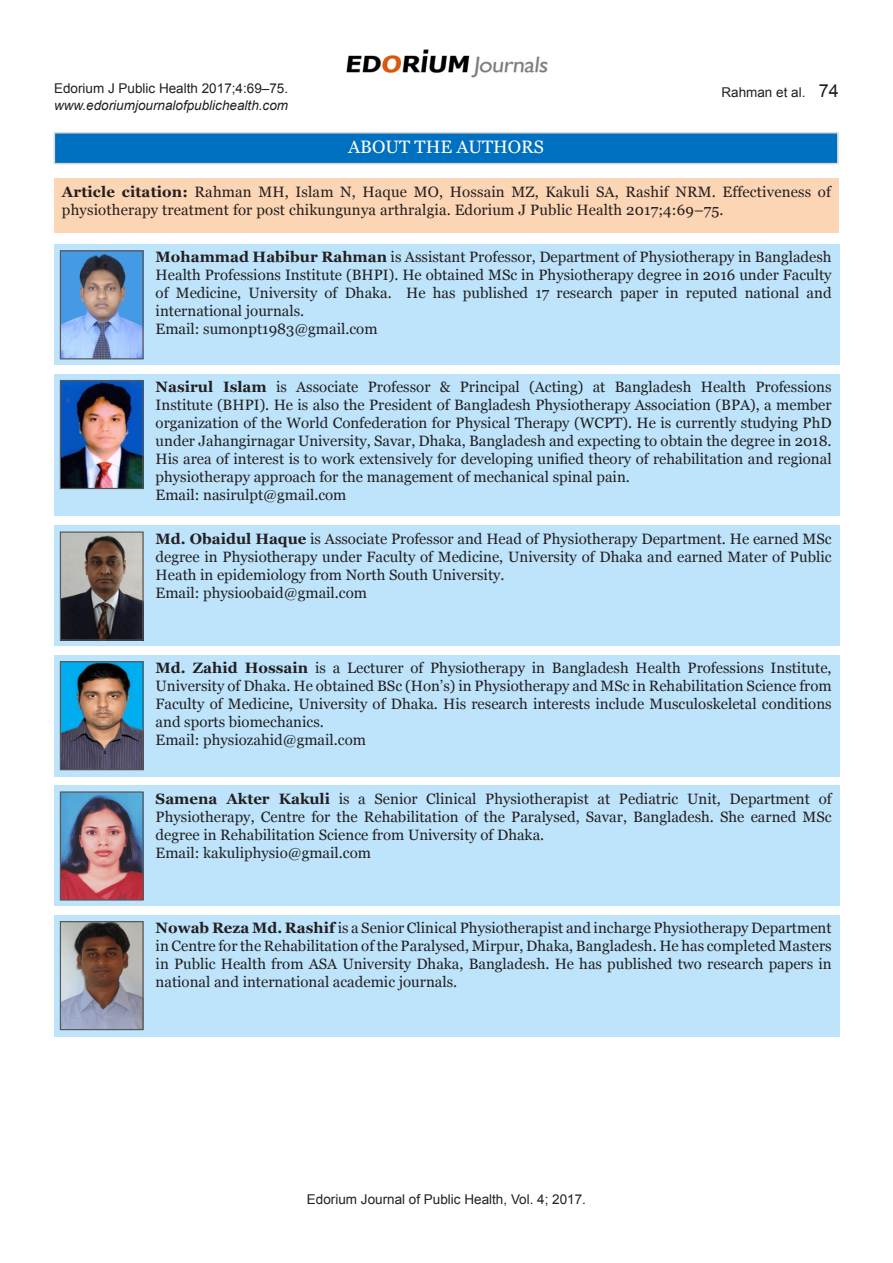
<style>
.page{position:relative;width:893px;height:1263px;background:#fff}
.page>*{position:absolute;margin:0;border:0;box-sizing:border-box;transform-origin:0 0}
.t1{font:18px "Georgia";color:#fff}
.t2{font:15px/18px "Georgia";color:#231f20;text-align:justify}
.t3{font:13.5px "Arial";color:#231f20}
.t4{font:italic 13.5px "Arial";color:#231f20}
.s1{font-size:18px}
.s2{font-weight:700}
</style>
<div class="page">
<img style="left:346px;top:49px;width:202px;height:29px">
<div style="left:54px;top:178px;width:785px;height:54px;background:#fcd5b5"></div>
<div style="left:54px;top:244px;width:785px;height:121px;background:#bee4fb"></div>
<div style="left:54px;top:525px;width:785px;height:121px;background:#bee4fb"></div>
<div style="left:54px;top:785px;width:785px;height:121px;background:#bee4fb"></div>
<div style="left:54px;top:374px;width:785px;height:142px;background:#bee4fb"></div>
<div style="left:54px;top:655px;width:785px;height:121px;background:#bee4fb"></div>
<div style="left:54px;top:915px;width:785px;height:121px;background:#bee4fb"></div>
<div style="left:54px;top:132px;width:785px;height:32px;background:#0070c0;border:2px solid #d9d9d9"></div>
<img style="left:62px;top:252px;width:80px;height:105px">
<div style="left:60px;top:250px;width:84px;height:109px;border:1px solid #57585a"></div>
<img style="left:62px;top:533px;width:80px;height:106px">
<div style="left:60px;top:531px;width:84px;height:110px;border:1px solid #57585a"></div>
<img style="left:62px;top:793px;width:80px;height:105px">
<div style="left:60px;top:791px;width:84px;height:109px;border:1px solid #57585a"></div>
<img style="left:62px;top:382px;width:80px;height:105px">
<div style="left:60px;top:380px;width:84px;height:109px;border:1px solid #57585a"></div>
<img style="left:62px;top:663px;width:80px;height:105px">
<div style="left:60px;top:661px;width:84px;height:109px;border:1px solid #57585a"></div>
<img style="left:62px;top:923px;width:80px;height:105px">
<div style="left:60px;top:921px;width:84px;height:109px;border:1px solid #57585a"></div>
<p class="t3" style="left:54px;top:80px;width:236px">Edorium J Public Health 2017;4:69–75.</p>
<p class="t4" style="left:54px;top:96px;width:236px">www.edoriumjournalofpublichealth.com</p>
<p class="t3" style="left:721px;top:83px;width:119px">Rahman et al. <span class="s1">74</span></p>
<p class="t1" style="left:348px;top:136px;width:197px">ABOUT THE AUTHORS</p>
<p class="t2" style="left:62px;top:183px;width:770px"><span class="s2">Article citation:</span> Rahman MH, Islam N, Haque MO, Hossain MZ, Kakuli SA, Rashif NRM. Effectiveness of physiotherapy treatment for post chikungunya arthralgia. Edorium J Public Health 2017;4:69–75.</p>
<p class="t2" style="left:156px;top:249px;width:677px"><span class="s2">Mohammad Habibur Rahman</span> is Assistant Professor, Department of Physiotherapy in Bangladesh Health Professions Institute (BHPI). He obtained MSc in Physiotherapy degree in 2016 under Faculty of Medicine, University of Dhaka. He has published 17 research paper in reputed national and international journals.</p>
<p class="t2" style="left:156px;top:321px;width:223px">Email: sumonpt1983@gmail.com</p>
<p class="t2" style="left:156px;top:378px;width:678px"><span class="s2">Nasirul Islam</span> is Associate Professor &amp; Principal (Acting) at Bangladesh Health Professions Institute (BHPI). He is also the President of Bangladesh Physiotherapy Association (BPA), a member organization of the World Confederation for Physical Therapy (WCPT). He is currently studying PhD under Jahangirnagar University, Savar, Dhaka, Bangladesh and expecting to obtain the degree in 2018.<br>His area of interest is to work extensively for developing unified theory of rehabilitation and regional physiotherapy approach for the management of mechanical spinal pain.</p>
<p class="t2" style="left:156px;top:486px;width:192px">Email: nasirulpt@gmail.com</p>
<p class="t2" style="left:156px;top:530px;width:677px"><span class="s2">Md. Obaidul Haque</span> is Associate Professor and Head of Physiotherapy Department. He earned MSc degree in Physiotherapy under Faculty of Medicine, University of Dhaka and earned Mater of Public Heath in epidemiology from North South University.</p>
<p class="t2" style="left:156px;top:584px;width:213px">Email: physioobaid@gmail.com</p>
<p class="t2" style="left:156px;top:659px;width:677px"><span class="s2">Md. Zahid Hossain</span> is a Lecturer of Physiotherapy in Bangladesh Health Professions Institute, University of Dhaka. He obtained BSc (Hon’s) in Physiotherapy and MSc in Rehabilitation Science from Faculty of Medicine, University of Dhaka. His research interests include Musculoskeletal conditions and sports biomechanics.</p>
<p class="t2" style="left:156px;top:731px;width:212px">Email: physiozahid@gmail.com</p>
<p class="t2" style="left:156px;top:790px;width:677px"><span class="s2">Samena Akter Kakuli</span> is a Senior Clinical Physiotherapist at Pediatric Unit, Department of Physiotherapy, Centre for the Rehabilitation of the Paralysed, Savar, Bangladesh. She earned MSc degree in Rehabilitation Science from University of Dhaka.</p>
<p class="t2" style="left:156px;top:844px;width:217px">Email: kakuliphysio@gmail.com</p>
<p class="t2" style="left:156px;top:919px;width:677px"><span class="s2">Nowab Reza Md. Rashif</span> is a Senior Clinical Physiotherapist and incharge Physiotherapy Department in Centre for the Rehabilitation of the Paralysed, Mirpur, Dhaka, Bangladesh. He has completed Masters in Public Health from ASA University Dhaka, Bangladesh. He has published two research papers in national and international academic journals.</p>
<p class="t3" style="left:307px;top:1190px;width:281px">Edorium Journal of Public Health, Vol. 4; 2017.</p>
</div>
